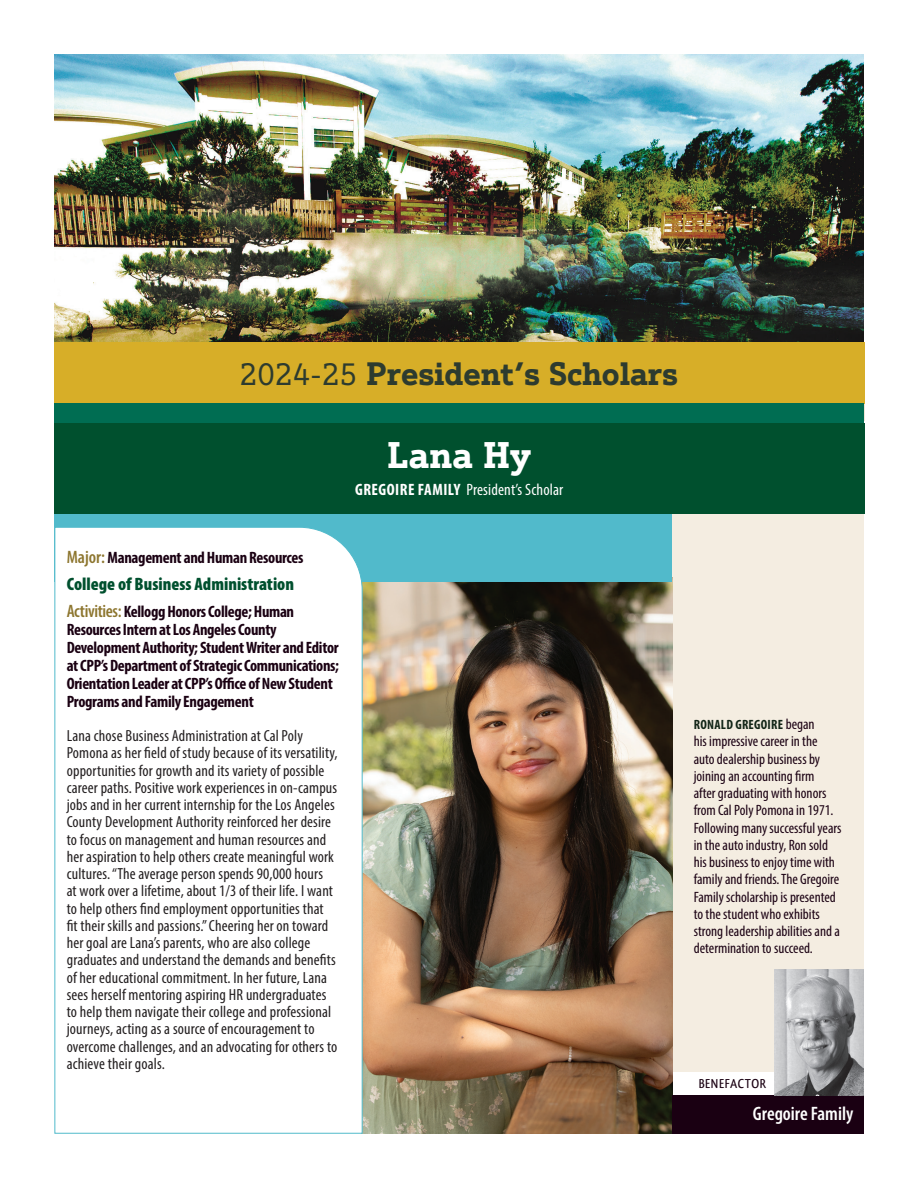
<style>
.page{position:relative;width:918px;height:1188px;background:#fff}
.page>*{position:absolute;margin:0;border:0;box-sizing:border-box;transform-origin:0 0}
.t1{font:700 36px "Justus Pro";letter-spacing:.01em;color:#fff}
.t2{font:700 31.5px "Justus Pro";color:#2d3b2f}
.t3{font:600 condensed 19.5px "Myriad Pro";color:#fff}
.t4{font:900 condensed 18px "Myriad Pro";color:#00502e}
.t5{font:700 condensed 16.5px/18px "Myriad Pro";letter-spacing:-.02em;color:#1a0012}
.t6{font:condensed 16.5px "Myriad Pro";letter-spacing:.01em;color:#fff}
.t7{font:condensed 16.2px/17.2px "Myriad Pro";letter-spacing:.01em;color:#231f20}
.t8{font:condensed 15px/17.2px "Myriad Pro";color:#1a0012}
.t9{font:700 condensed 13.5px "Myriad Pro";letter-spacing:.02em;color:#122517}
.t10{font:500 13.5px "Qlassik";letter-spacing:.04em;color:#1a0012}
.s1{font-weight:400;font-size:30px}
.s2{font-weight:700}
.s3{font-weight:600;font-size:18px;color:#8d762f}
.s4{font-weight:400;font-size:15px;color:#1a0012}
</style>
<div class="page">
<div style="left:655px;top:502px;width:209px;height:622px;background:#f4ede1"></div>
<div style="left:661px;top:1072px;width:114px;height:30px;background:#fff"></div>
<img style="left:363px;top:582px;width:309px;height:552px">
<div style="left:54px;top:513px;width:618px;height:69px;background:#51bacb"></div>
<svg style="left:54px;top:527px;width:309px;height:607px"></svg>
<img style="left:54px;top:54px;width:810px;height:288px">
<div style="left:54px;top:342px;width:810px;height:64px;background:#d7ae28"></div>
<div style="left:54px;top:404px;width:810px;height:19px;background:#006d52"></div>
<div style="left:54px;top:423px;width:810px;height:91px;background:#00502e"></div>
<div style="left:672px;top:1095px;width:192px;height:39px;background:#1a0012"></div>
<img style="left:775px;top:970px;width:89px;height:126px">
<h2 class="t2" style="left:240px;top:354px;width:439px"><span class="s1">2024-25</span> President’s Scholars</h2>
<h1 class="t1" style="left:387px;top:432px;width:145px">Lana Hy</h1>
<p class="t6" style="left:355px;top:479px;width:210px"><span class="s2">GREGOIRE FAMILY</span> President’s Scholar</p>
<p class="t5" style="left:67px;top:548px;width:238px"><span class="s3">Major:</span> Management and Human Resources</p>
<p class="t4" style="left:67px;top:572px;width:229px">College of Business Administration</p>
<p class="t5" style="left:67px;top:602px;width:274px"><span class="s3">Activities:</span> Kellogg Honors College; Human Resources Intern at Los Angeles County Development Authority; Student Writer and Editor at CPP’s Department of Strategic Communications; Orientation Leader at CPP’s Office of New Student Programs and Family Engagement</p>
<p class="t7" style="left:67px;top:727px;width:272px">Lana chose Business Administration at Cal Poly Pomona as her field of study because of its versatility, opportunities for growth and its variety of possible career paths. Positive work experiences in on-campus jobs and in her current internship for the Los Angeles County Development Authority reinforced her desire to focus on management and human resources and her aspiration to help others create meaningful work cultures. “The average person spends 90,000 hours<br>at work over a lifetime, about 1/3 of their life. I want to help others find employment opportunities that fit their skills and passions.” Cheering her on toward her goal are Lana’s parents, who are also college graduates and understand the demands and benefits of her educational commitment. In her future, Lana sees herself mentoring aspiring HR undergraduates to help them navigate their college and professional journeys, acting as a source of encouragement to overcome challenges, and an advocating for others to achieve their goals.</p>
<p class="t9" style="left:694px;top:716px;width:122px">RONALD GREGOIRE <span class="s4">began</span></p>
<p class="t8" style="left:694px;top:733px;width:149px">his impressive career in the auto dealership business by joining an accounting firm<br>after graduating with honors from Cal Poly Pomona in 1971.<br>Following many successful years in the auto industry, Ron sold his business to enjoy time with family and friends. The Gregoire<br>Family scholarship is presented to the student who exhibits strong leadership abilities and a determination to succeed.</p>
<p class="t10" style="left:699px;top:1076px;width:69px">BENEFACTOR</p>
<p class="t3" style="left:753px;top:1102px;width:102px">Gregoire Family</p>
</div>
